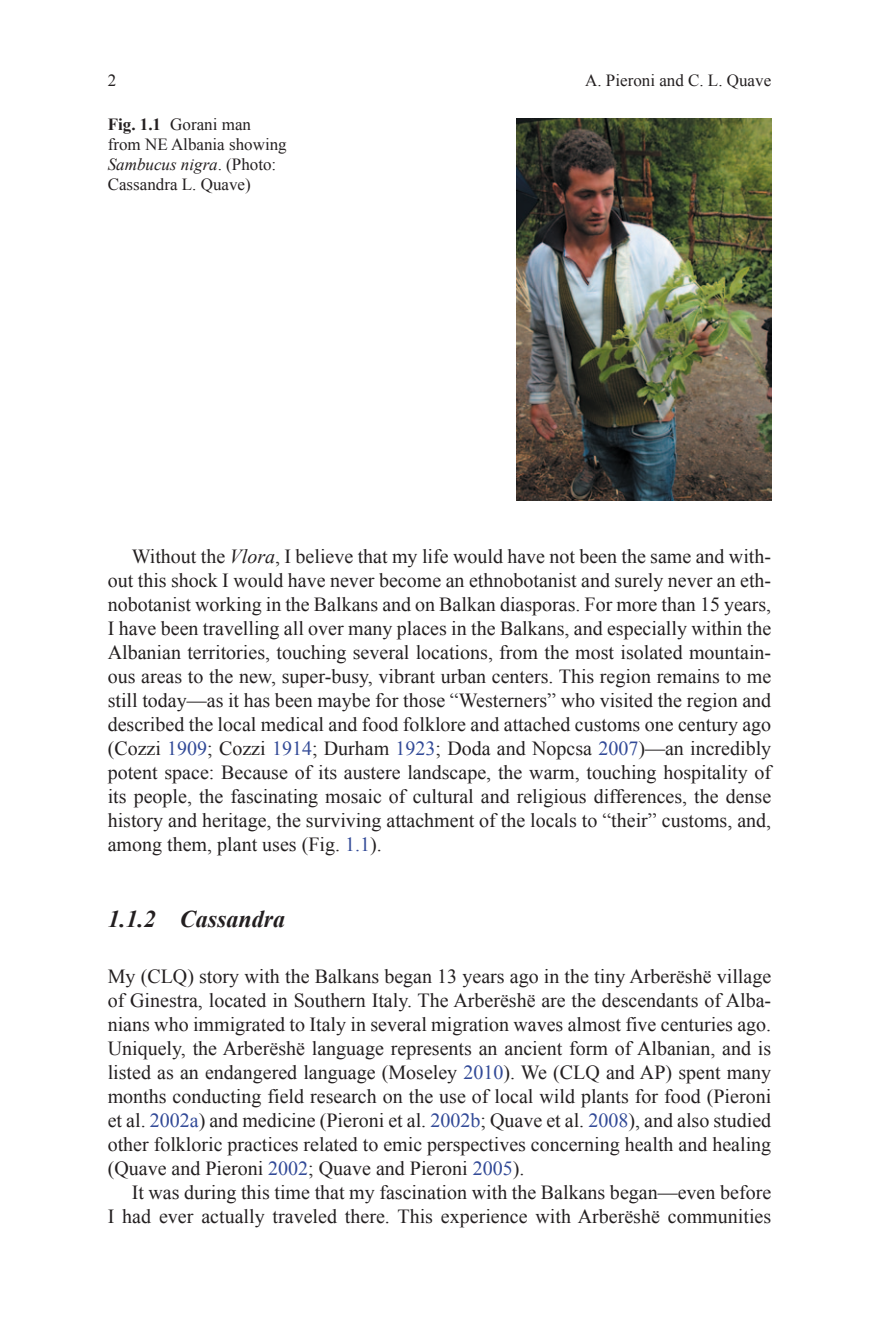
<style>
.page{position:relative;width:879px;height:1333px;background:#fff}
.page>*{position:absolute;margin:0;border:0;box-sizing:border-box;transform-origin:0 0}
.t1{font:italic 700 24px "Times New Roman";color:#231f20}
.t2{font:20px/24px "Times New Roman";color:#231f20;text-align:justify}
.t3{font:17px/20px "Times New Roman";color:#231f20}
.s1{font-weight:700}
.s2{font-style:italic}
.s3{color:#324a97}
</style>
<div class="page">
<img style="left:516px;top:118px;width:255px;height:383px">
<p class="t3" style="left:108px;top:70px;width:10px">2</p>
<p class="t3" style="left:585px;top:70px;width:188px">A. Pieroni and C. L. Quave</p>
<p class="t3" style="left:108px;top:114px;width:180px"><span class="s1">Fig. 1.1</span> Gorani man from NE Albania showing<br><span class="s2">Sambucus nigra</span>. (Photo:<br>Cassandra L. Quave)</p>
<p class="t2" style="left:108px;top:543px;width:665px;text-indent:24px">Without the <span class="s2">Vlora</span>, I believe that my life would have not been the same and with&shy;out this shock I would have never become an ethnobotanist and surely never an eth&shy;nobotanist working in the Balkans and on Balkan diasporas. For more than 15 years, I have been travelling all over many places in the Balkans, and especially within the Albanian territories, touching several locations, from the most isolated mountain&shy;ous areas to the new, super-busy, vibrant urban centers. This region remains to me still today—as it has been maybe for those “Westerners” who visited the region and described the local medical and food folklore and attached customs one century ago (Cozzi <span class="s3">1909</span>; Cozzi <span class="s3">1914</span>; Durham <span class="s3">1923</span>; Doda and Nopcsa <span class="s3">2007</span>)—an incredibly potent space: Because of its austere landscape, the warm, touching hospitality of its people, the fascinating mosaic of cultural and religious differences, the dense history and heritage, the surviving attachment of the locals to “their” customs, and, among them, plant uses (Fig. <span class="s3">1.1</span>).</p>
<p class="t1" style="left:108px;top:902px;width:179px">1.1.2 Cassandra</p>
<p class="t2" style="left:108px;top:963px;width:665px">My (CLQ) story with the Balkans began 13 years ago in the tiny Arberëshë village of Ginestra, located in Southern Italy. The Arberëshë are the descendants of Alba&shy;nians who immigrated to Italy in several migration waves almost five centuries ago.<br>Uniquely, the Arberëshë language represents an ancient form of Albanian, and is listed as an endangered language (Moseley <span class="s3">2010</span>). We (CLQ and AP) spent many months conducting field research on the use of local wild plants for food (Pieroni et al. <span class="s3">2002a</span>) and medicine (Pieroni et al. <span class="s3">2002b</span>; Quave et al. <span class="s3">2008</span>), and also studied other folkloric practices related to emic perspectives concerning health and healing (Quave and Pieroni <span class="s3">2002</span>; Quave and Pieroni <span class="s3">2005</span>).</p>
<p class="t2" style="left:108px;top:1179px;width:665px;text-align:right">It was during this time that my fascination with the Balkans began—even before<br>I had ever actually traveled there. This experience with Arberëshë communities</p>
</div>
